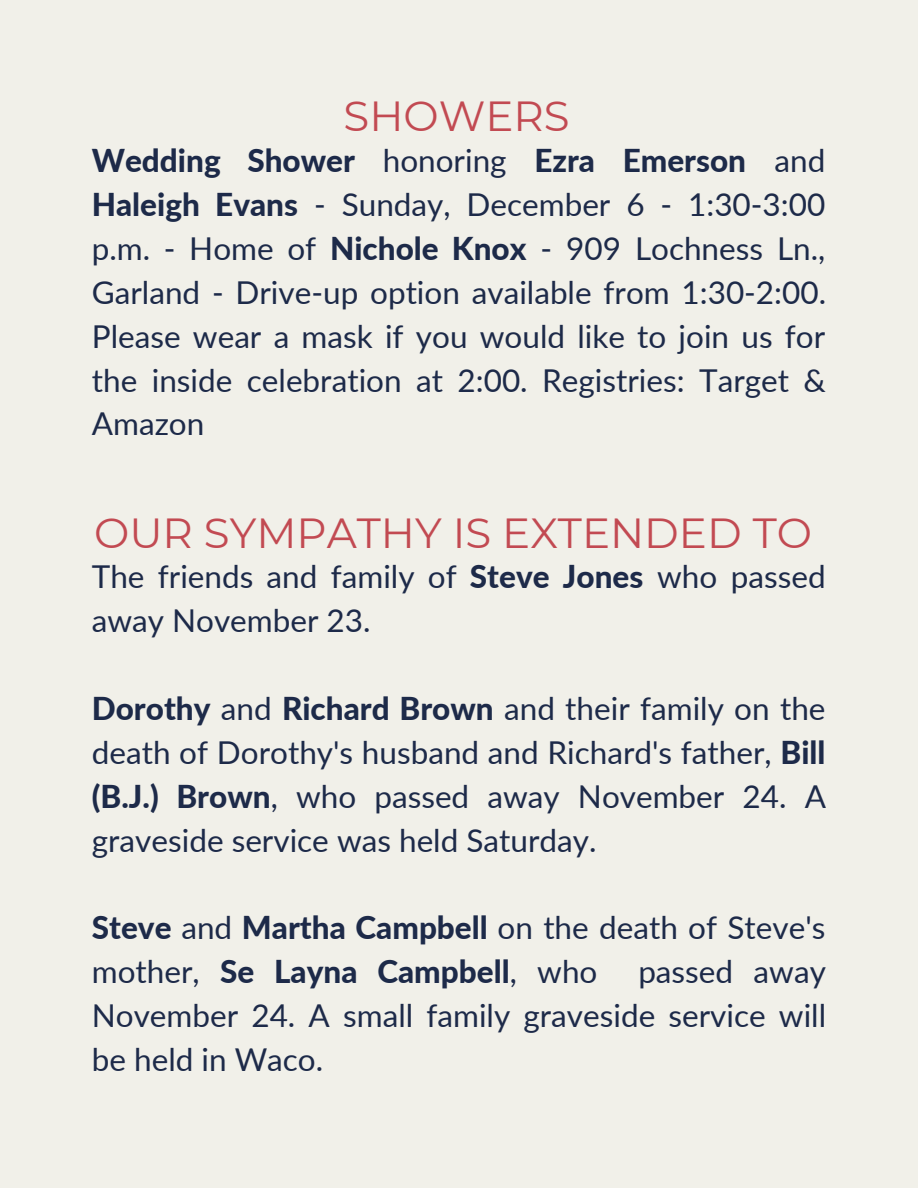
<style>
.page{position:relative;width:918px;height:1188px;background:#f1f0e9}
.page>*{position:absolute;margin:0;border:0;box-sizing:border-box;transform-origin:0 0}
.t1{font:42px "Montserrat";color:#c24a52}
.t2{font:31.5px/43.8px "Lato";color:#1d2a49;text-align:justify}
.t3{font:800 31.5px/43.8px "Lato";color:#1d2a49}
.s1{font-weight:800}
.s2{font-weight:400}
</style>
<div class="page">
<h1 class="t1" style="left:344px;top:91px;width:228px">SHOWERS</h1>
<p class="t2" style="left:92px;top:138px;width:736px"><span class="s1">Wedding Shower</span> honoring <span class="s1">Ezra Emerson</span> and <span class="s1">Haleigh Evans</span> - Sunday, December 6 - 1:30-3:00 p.m. - Home of <span class="s1">Nichole Knox</span> - 909 Lochness Ln., Garland - Drive-up option available from 1:30-2:00.<br>Please wear a mask if you would like to join us for the inside celebration at 2:00. Registries: Target &amp; Amazon</p>
<h1 class="t1" style="left:94px;top:507px;width:719px">OUR SYMPATHY IS EXTENDED TO</h1>
<p class="t2" style="left:92px;top:554px;width:735px">The friends and family of <span class="s1">Steve Jones</span> who passed away November 23.</p>
<p class="t2" style="left:92px;top:686px;width:736px"><span class="s1">Dorothy</span> and <span class="s1">Richard Brown</span> and their family on the death of Dorothy's husband and Richard's father, <span class="s1">Bill (B.J.) Brown</span>, who passed away November 24. A graveside service was held Saturday.</p>
<p class="t3" style="left:92px;top:905px;width:735px">Steve <span class="s2">and</span> Martha Campbell <span class="s2">on the death of Steve's mother,</span> Se Layna Campbell<span class="s2">, who</span></p>
<p class="t2" style="left:92px;top:949px;width:736px;text-indent:547px">passed away November 24. A small family graveside service will be held in Waco.</p>
</div>
